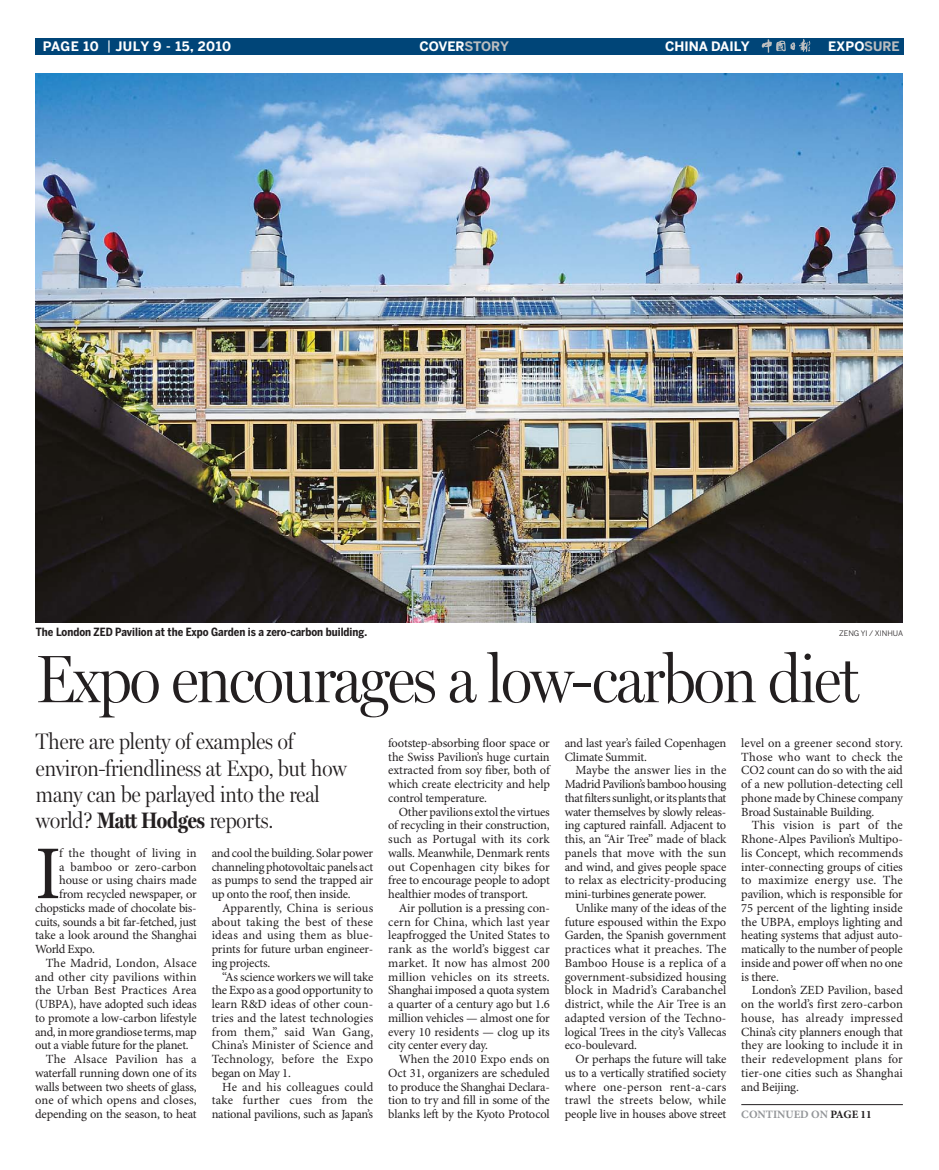
<style>
.page{position:relative;width:939px;height:1170px;background:#fff}
.page>*{position:absolute;margin:0;border:0;box-sizing:border-box;transform-origin:0 0}
.t1{font:76px "Minion Pro";color:#231f20}
.t2{font:300 67.5px "Miller Headline";letter-spacing:-.02em;color:#231f20}
.t3{font:300 22.5px/26.2px "Miller Headline";color:#231f20}
.t4{font:700 13px "Benton Sans";color:#fff}
.t5{font:700 13px "Benton Sans";letter-spacing:.03em;color:#fff}
.t6{font:12.5px/13.8px "Minion Pro";letter-spacing:-.015em;color:#231f20;text-align:justify}
.t7{font:12.5px "Minion Pro";letter-spacing:.01em;color:#231f20}
.t8{font:12.5px "Minion Pro";letter-spacing:.005em;color:#231f20}
.t9{font:12.5px "Minion Pro";letter-spacing:.015em;color:#231f20}
.t10{font:12.5px "Minion Pro";letter-spacing:.02em;color:#231f20}
.t11{font:700 11.25px "Benton Sans Cond";color:#231f20}
.t12{font:700 11.25px "Minion Pro";color:#939598}
.t13{font:7.5px "Benton Sans";color:#231f20}
.s1{font-weight:400}
.s2{color:#bbbdbf}
.s3{font-weight:700}
.s4{color:#231f20}
</style>
<div class="page">
<div style="left:35px;top:38px;width:868px;height:17px;background:#004578"></div>
<svg style="left:762px;top:39px;width:48px;height:14px"></svg>
<hr style="left:741px;top:1104px;width:162px;height:1px;background:#231f20">
<img style="left:35px;top:73px;width:868px;height:549px">
<p class="t5" style="left:43px;top:41px;width:190px">PAGE 10 <span class="s1">|</span> JULY 9 - 15, 2010</p>
<p class="t4" style="left:419px;top:41px;width:91px">COVER<span class="s2">STORY</span></p>
<p class="t4" style="left:665px;top:41px;width:86px">CHINA DAILY</p>
<p class="t4" style="left:828px;top:41px;width:73px">EXPO<span class="s2">SURE</span></p>
<p class="t11" style="left:36px;top:627px;width:333px">The London ZED Pavilion at the Expo Garden is a zero-carbon building.</p>
<p class="t13" style="left:839px;top:630px;width:65px">ZENG YI / XINHUA</p>
<h2 class="t2" style="left:36px;top:651px;width:825px">Expo encourages a low-carbon diet</h2>
<h3 class="t3" style="left:36px;top:730px;width:312px">There are plenty of examples of environ-friendliness at Expo, but how many can be parlayed into the real world? <span class="s3">Matt Hodges</span> reports.</h3>
<h1 class="t1" style="left:35px;top:843px;width:27px">I</h1>
<p class="t8" style="left:59px;top:847px;width:139px">f the thought of living in</p>
<p class="t8" style="left:59px;top:861px;width:139px">a bamboo or zero-carbon</p>
<p class="t6" style="left:59px;top:874px;width:139px">house or using chairs made</p>
<p class="t6" style="left:59px;top:888px;width:139px">from recycled newspaper, or</p>
<p class="t6" style="left:35px;top:902px;width:163px">chopsticks made of chocolate bis-</p>
<p class="t6" style="left:35px;top:915px;width:163px">cuits, sounds a bit far-fetched, just</p>
<p class="t6" style="left:35px;top:929px;width:163px">take a look around the Shanghai</p>
<p class="t6" style="left:35px;top:943px;width:61px">World Expo.</p>
<p class="t7" style="left:46px;top:957px;width:152px">The Madrid, London, Alsace</p>
<p class="t9" style="left:35px;top:971px;width:163px">and other city pavilions within</p>
<p class="t7" style="left:35px;top:985px;width:163px">the Urban Best Practices Area</p>
<p class="t6" style="left:35px;top:998px;width:163px">(UBPA), have adopted such ideas</p>
<p class="t6" style="left:35px;top:1012px;width:163px">to promote a low-carbon lifestyle</p>
<p class="t6" style="left:35px;top:1025px;width:163px">and, in more grandiose terms, map</p>
<p class="t6" style="left:35px;top:1039px;width:155px">out a viable future for the planet.</p>
<p class="t10" style="left:46px;top:1054px;width:152px">The Alsace Pavilion has a</p>
<p class="t6" style="left:35px;top:1067px;width:163px">waterfall running down one of its</p>
<p class="t6" style="left:35px;top:1080px;width:163px">walls between two sheets of glass,</p>
<p class="t7" style="left:35px;top:1095px;width:163px">one of which opens and closes,</p>
<p class="t6" style="left:35px;top:1108px;width:163px">depending on the season, to heat</p>
<p class="t6" style="left:212px;top:847px;width:163px">and cool the building. Solar power channeling photovoltaic panels act as pumps to send the trapped air up onto the roof, then inside.</p>
<p class="t6" style="left:212px;top:902px;width:163px;text-indent:11px">Apparently, China is serious about taking the best of these ideas and using them as blue&shy;prints for future urban engineer&shy;ing projects.</p>
<p class="t6" style="left:212px;top:970px;width:163px;text-indent:11px">“As science workers we will take the Expo as a good opportunity to learn R&amp;D ideas of other coun&shy;tries and the latest technologies from them,” said Wan Gang, China’s Minister of Science and Technology, before the Expo began on May 1.</p>
<p class="t6" style="left:212px;top:1080px;width:163px;text-indent:11px">He and his colleagues could take further cues from the national pavilions, such as Japan’s</p>
<p class="t6" style="left:388px;top:737px;width:163px">footstep-absorbing floor space or the Swiss Pavilion’s huge curtain extracted from soy fiber, both of which create electricity and help control temperature.</p>
<p class="t6" style="left:388px;top:805px;width:163px;text-indent:11px">Other pavilions extol the virtues of recycling in their construction, such as Portugal with its cork walls. Meanwhile, Denmark rents out Copenhagen city bikes for free to encourage people to adopt healthier modes of transport.</p>
<p class="t6" style="left:388px;top:902px;width:163px;text-indent:11px">Air pollution is a pressing con&shy;cern for China, which last year leapfrogged the United States to rank as the world’s biggest car market. It now has almost 200 million vehicles on its streets.<br>Shanghai imposed a quota system a quarter of a century ago but 1.6 million vehicles — almost one for every 10 residents — clog up its city center every day.</p>
<p class="t6" style="left:388px;top:1053px;width:163px;text-indent:11px">When the 2010 Expo ends on Oct 31, organizers are scheduled to produce the Shanghai Declara&shy;tion to try and fill in some of the blanks left by the Kyoto Protocol</p>
<p class="t6" style="left:565px;top:737px;width:163px">and last year’s failed Copenhagen<br>Climate Summit.</p>
<p class="t6" style="left:565px;top:764px;width:163px;text-indent:11px">Maybe the answer lies in the Madrid Pavilion’s bamboo housing that filters sunlight, or its plants that water themselves by slowly releas&shy;ing captured rainfall. Adjacent to this, an “Air Tree” made of black panels that move with the sun and wind, and gives people space to relax as electricity-producing mini-turbines generate power.</p>
<p class="t6" style="left:565px;top:902px;width:163px;text-indent:11px">Unlike many of the ideas of the future espoused within the Expo Garden, the Spanish government practices what it preaches. The Bamboo House is a replica of a government-subsidized housing block in Madrid’s Carabanchel district, while the Air Tree is an adapted version of the Techno&shy;logical Trees in the city’s Vallecas eco-boulevard.</p>
<p class="t6" style="left:565px;top:1053px;width:163px;text-indent:11px">Or perhaps the future will take us to a vertically stratified society where one-person rent-a-cars trawl the streets below, while people live in houses above street</p>
<p class="t6" style="left:741px;top:737px;width:163px">level on a greener second story.<br>Those who want to check the CO2 count can do so with the aid of a new pollution-detecting cell phone made by Chinese company Broad Sustainable Building.</p>
<p class="t6" style="left:741px;top:819px;width:163px;text-indent:11px">This vision is part of the Rhone-Alpes Pavilion’s Multipo&shy;lis Concept, which recommends inter-connecting groups of cities to maximize energy use. The pavilion, which is responsible for 75 percent of the lighting inside the UBPA, employs lighting and heating systems that adjust auto&shy;matically to the number of people inside and power off when no one is there.</p>
<p class="t6" style="left:741px;top:984px;width:163px;text-indent:11px">London’s ZED Pavilion, based on the world’s first zero-carbon house, has already impressed China’s city planners enough that they are looking to include it in their redevelopment plans for tier-one cities such as Shanghai and Beijing.</p>
<p class="t12" style="left:741px;top:1107px;width:132px">CONTINUED ON <span class="s4">PAGE 11</span></p>
</div>
